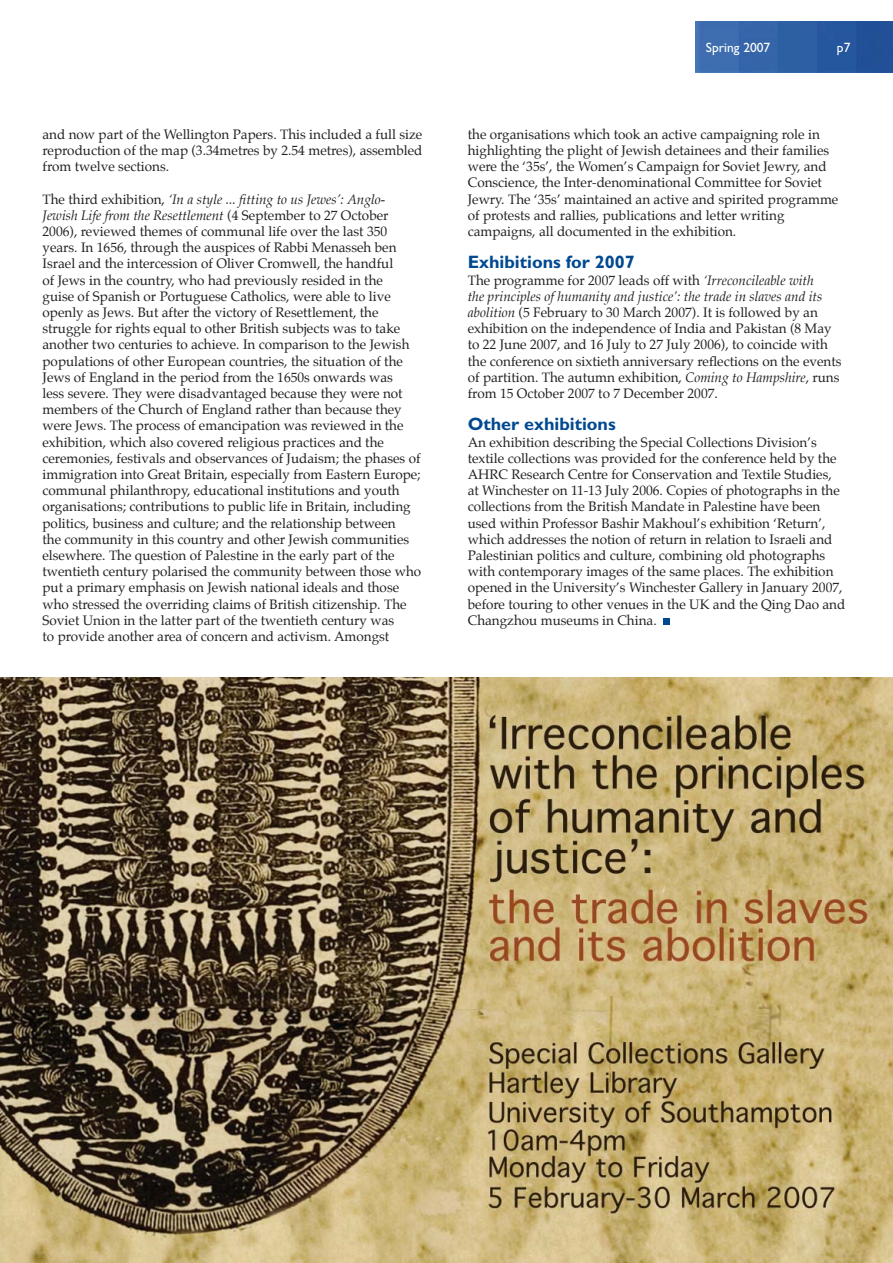
<style>
.page{position:relative;width:893px;height:1263px;background:#fff}
.page>*{position:absolute;margin:0;border:0;box-sizing:border-box;transform-origin:0 0}
.t1{font:700 18px "Gill Sans";color:#004990}
.t2{font:13.5px/16.2px "Palatino";color:#231f20}
.t3{font:13.5px "Gill Sans";color:#fff}
.s1{font-style:italic}
</style>
<div class="page">
<img style="left:0;top:678px;width:893px;height:585px">
<img style="left:696px;top:21px;width:197px;height:51px">
<div style="left:663px;top:618px;width:7px;height:7px;background:#004990"></div>
<p class="t2" style="left:43px;top:127px;width:381px;text-align:justify">and now part of the Wellington Papers. This included a full size reproduction of the map (3.34metres by 2.54 metres), assembled from twelve sections.</p>
<p class="t2" style="left:43px;top:192px;width:380px">The third exhibition, <span class="s1">‘In a style ... fitting to us Jewes’: Anglo-Jewish Life from the Resettlement</span> (4 September to 27 October 2006), reviewed themes of communal life over the last 350 years. In 1656, through the auspices of Rabbi Menasseh ben Israel and the intercession of Oliver Cromwell, the handful<br>of Jews in the country, who had previously resided in the<br>guise of Spanish or Portuguese Catholics, were able to live openly as Jews. But after the victory of Resettlement, the struggle for rights equal to other British subjects was to take another two centuries to achieve. In comparison to the Jewish populations of other European countries, the situation of the Jews of England in the period from the 1650s onwards was<br>less severe. They were disadvantaged because they were not members of the Church of England rather than because they were Jews. The process of emancipation was reviewed in the exhibition, which also covered religious practices and the ceremonies, festivals and observances of Judaism; the phases of immigration into Great Britain, especially from Eastern Europe; communal philanthropy, educational institutions and youth organisations; contributions to public life in Britain, including politics, business and culture; and the relationship between<br>the community in this country and other Jewish communities elsewhere. The question of Palestine in the early part of the twentieth century polarised the community between those who put a primary emphasis on Jewish national ideals and those who stressed the overriding claims of British citizenship. The Soviet Union in the latter part of the twentieth century was<br>to provide another area of concern and activism. Amongst</p>
<p class="t3" style="left:706px;top:43px;width:66px">Spring 2007</p>
<p class="t3" style="left:837px;top:43px;width:15px">p7</p>
<p class="t2" style="left:468px;top:127px;width:372px">the organisations which took an active campaigning role in highlighting the plight of Jewish detainees and their families were the ‘35s’, the Women’s Campaign for Soviet Jewry, and Conscience, the Inter-denominational Committee for Soviet Jewry. The ‘35s’ maintained an active and spirited programme of protests and rallies, publications and letter writing campaigns, all documented in the exhibition.</p>
<h1 class="t1" style="left:468px;top:256px;width:168px">Exhibitions for 2007</h1>
<p class="t2" style="left:468px;top:273px;width:375px">The programme for 2007 leads off with <span class="s1">‘Irreconcileable with<br>the principles of humanity and justice’: the trade in slaves and its abolition</span> (5 February to 30 March 2007). It is followed by an exhibition on the independence of India and Pakistan (8 May to 22 June 2007, and 16 July to 27 July 2006), to coincide with the conference on sixtieth anniversary reflections on the events of partition. The autumn exhibition, <span class="s1">Coming to Hampshire</span>, runs from 15 October 2007 to 7 December 2007.</p>
<h1 class="t1" style="left:468px;top:418px;width:150px">Other exhibitions</h1>
<p class="t2" style="left:468px;top:435px;width:379px">An exhibition describing the Special Collections Division’s textile collections was provided for the conference held by the AHRC Research Centre for Conservation and Textile Studies, at Winchester on 11-13 July 2006. Copies of photographs in the collections from the British Mandate in Palestine have been used within Professor Bashir Makhoul’s exhibition ‘Return’, which addresses the notion of return in relation to Israeli and Palestinian politics and culture, combining old photographs with contemporary images of the same places. The exhibition opened in the University’s Winchester Gallery in January 2007, before touring to other venues in the UK and the Qing Dao and Changzhou museums in China.</p>
</div>
